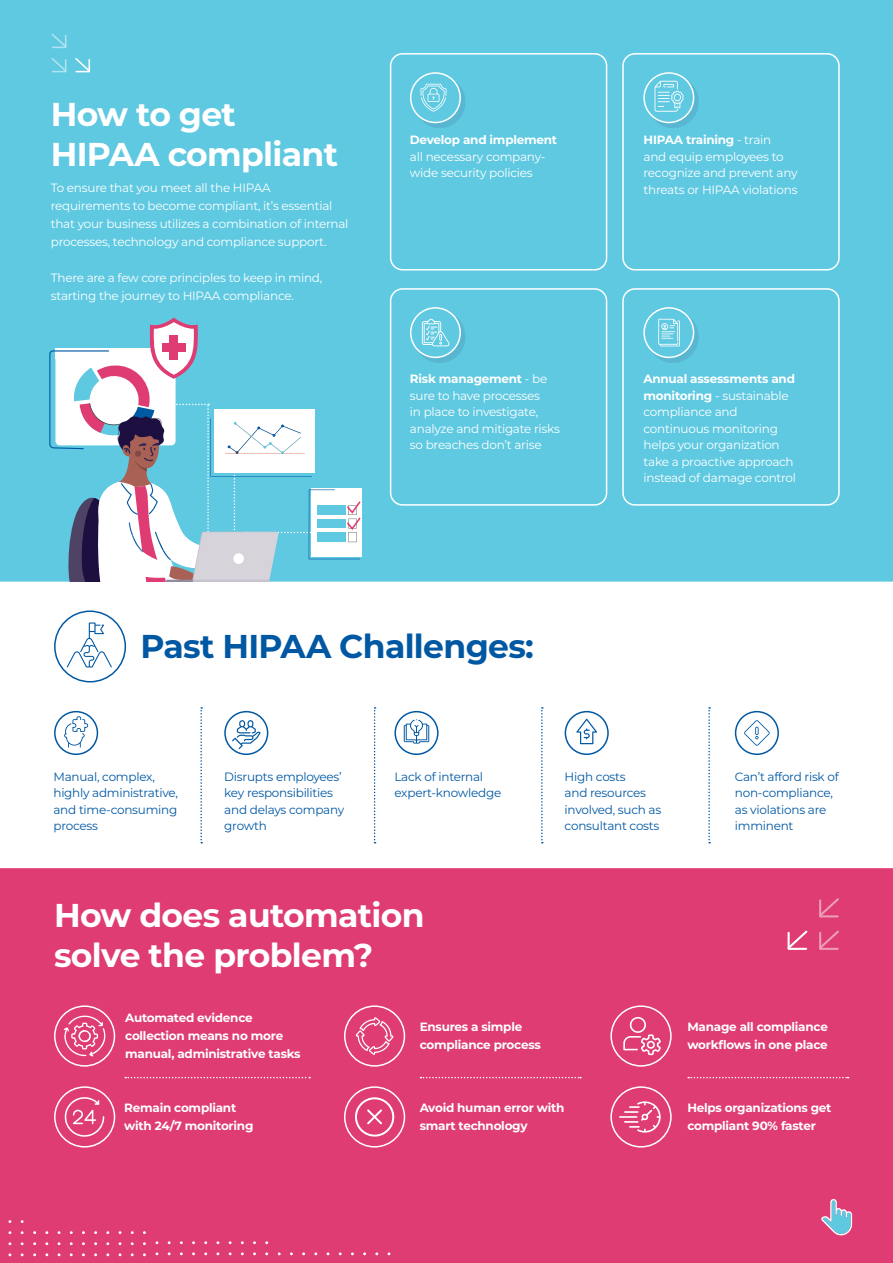
<style>
.page{position:relative;width:893px;height:1263px;background:#fff}
.page>*{position:absolute;margin:0;border:0;box-sizing:border-box;transform-origin:0 0}
.t1{font:700 33px/39.6px "Montserrat";letter-spacing:-.02em;color:#fff}
.t2{font:700 33px "Montserrat";letter-spacing:-.02em;color:#0058a3}
.t3{font:12px/16.5px "Montserrat";letter-spacing:-.02em;color:#fff}
.t4{font:700 12px/18px "Montserrat";letter-spacing:-.02em;color:#fff}
.t5{font:12px/16.5px "Montserrat";letter-spacing:-.02em;color:#0058a3}
.s1{font-weight:700}
</style>
<div class="page">
<div style="left:0;top:0;width:893px;height:582px;background:#5fc9e1"></div>
<div style="left:311px;top:488px;width:51px;height:69px;background:#fff"></div>
<svg style="left:49px;top:318px;width:311px;height:264px"></svg>
<div style="left:391px;top:289px;width:216px;height:216px;background:#5fc9e1;border-radius:12px"></div>
<div style="left:390px;top:288px;width:217px;height:218px;border:2px solid #fff;border-radius:12px"></div>
<div style="left:391px;top:54px;width:216px;height:216px;background:#5fc9e1;border-radius:12px"></div>
<div style="left:390px;top:53px;width:217px;height:217px;border:2px solid #fff;border-radius:12px"></div>
<div style="left:623px;top:289px;width:216px;height:216px;background:#5fc9e1;border-radius:12px"></div>
<div style="left:622px;top:288px;width:218px;height:218px;border:2px solid #fff;border-radius:12px"></div>
<div style="left:623px;top:54px;width:216px;height:216px;background:#5fc9e1;border-radius:12px"></div>
<div style="left:622px;top:53px;width:218px;height:217px;border:2px solid #fff;border-radius:12px"></div>
<div style="left:0;top:868px;width:893px;height:395px;background:#de3c73"></div>
<svg style="left:125px;top:1077px;width:185px;height:1px"></svg>
<svg style="left:200px;top:707px;width:2px;height:136px"></svg>
<svg style="left:374px;top:707px;width:2px;height:136px"></svg>
<svg style="left:541px;top:707px;width:2px;height:136px"></svg>
<svg style="left:708px;top:707px;width:2px;height:136px"></svg>
<svg style="left:420px;top:1077px;width:161px;height:1px"></svg>
<svg style="left:688px;top:1077px;width:161px;height:1px"></svg>
<div style="left:54px;top:1005px;width:61px;height:62px;border:2px solid #fff;border-radius:50%"></div>
<svg style="left:64px;top:1015px;width:43px;height:41px;background:#e4648f"></svg>
<div style="left:54px;top:1086px;width:61px;height:61px;border:2px solid #fff;border-radius:50%"></div>
<svg style="left:65px;top:1097px;width:39px;height:43px;background:#e35c8a"></svg>
<div style="left:344px;top:1086px;width:61px;height:61px;border:2px solid #fff;border-radius:50%"></div>
<svg style="left:355px;top:1097px;width:40px;height:40px;background:#e4618d"></svg>
<div style="left:610px;top:1005px;width:62px;height:62px;border:2px solid #fff;border-radius:50%"></div>
<svg style="left:623px;top:1017px;width:38px;height:38px"></svg>
<div style="left:610px;top:1086px;width:62px;height:61px;border:2px solid #fff;border-radius:50%"></div>
<svg style="left:619px;top:1100px;width:43px;height:33px"></svg>
<svg style="left:821px;top:1199px;width:31px;height:37px"></svg>
<div style="left:344px;top:1005px;width:61px;height:62px;border:2px solid #fff;border-radius:50%"></div>
<svg style="left:356px;top:1017px;width:38px;height:38px"></svg>
<svg style="left:50px;top:33px;width:18px;height:16px"></svg>
<svg style="left:74px;top:57px;width:17px;height:16px"></svg>
<svg style="left:50px;top:57px;width:18px;height:16px"></svg>
<div style="left:414px;top:311px;width:51px;height:51px;background:#1d0f40;opacity:.1"></div>
<div style="left:411px;top:308px;width:49px;height:49px;background:#5fc9e1;border-radius:50%"></div>
<div style="left:410px;top:307px;width:51px;height:51px;border:2px solid #fff;border-radius:50%"></div>
<div style="left:414px;top:76px;width:51px;height:52px;background:#1d0f40;opacity:.1"></div>
<div style="left:411px;top:73px;width:49px;height:49px;background:#5fc9e1;border-radius:50%"></div>
<div style="left:410px;top:72px;width:51px;height:51px;border:2px solid #fff;border-radius:50%"></div>
<div style="left:647px;top:311px;width:52px;height:51px;background:#1d0f40;opacity:.1"></div>
<div style="left:644px;top:308px;width:50px;height:49px;background:#5fc9e1;border-radius:50%"></div>
<div style="left:643px;top:307px;width:51px;height:51px;border:2px solid #fff;border-radius:50%"></div>
<div style="left:647px;top:76px;width:52px;height:52px;background:#1d0f40;opacity:.1"></div>
<svg style="left:644px;top:73px;width:50px;height:49px"></svg>
<div style="left:643px;top:72px;width:51px;height:51px;border:2px solid #fff;border-radius:50%"></div>
<div style="left:54px;top:711px;width:44px;height:44px;border:2px solid #0058a3;border-radius:50%"></div>
<svg style="left:225px;top:712px;width:43px;height:42px"></svg>
<div style="left:224px;top:711px;width:44px;height:44px;border:2px solid #0058a3;border-radius:50%"></div>
<svg style="left:395px;top:712px;width:43px;height:42px"></svg>
<div style="left:394px;top:711px;width:45px;height:44px;border:2px solid #0058a3;border-radius:50%"></div>
<div style="left:565px;top:711px;width:44px;height:44px;border:2px solid #0058a3;border-radius:50%"></div>
<div style="left:735px;top:711px;width:44px;height:44px;border:2px solid #0058a3;border-radius:50%"></div>
<svg style="left:817px;top:897px;width:24px;height:21px"></svg>
<svg style="left:786px;top:929px;width:23px;height:22px"></svg>
<svg style="left:817px;top:929px;width:24px;height:22px"></svg>
<div style="left:54px;top:610px;width:72px;height:72px;border:2px solid #0058a3;border-radius:50%"></div>
<svg style="left:67px;top:622px;width:45px;height:45px"></svg>
<svg style="left:658px;top:319px;width:22px;height:27px"></svg>
<svg style="left:422px;top:319px;width:28px;height:27px"></svg>
<svg style="left:655px;top:81px;width:29px;height:31px"></svg>
<svg style="left:421px;top:84px;width:25px;height:28px"></svg>
<svg style="left:744px;top:720px;width:26px;height:26px"></svg>
<svg style="left:404px;top:719px;width:25px;height:25px"></svg>
<svg style="left:232px;top:720px;width:29px;height:29px"></svg>
<svg style="left:64px;top:716px;width:24px;height:31px"></svg>
<svg style="left:576px;top:718px;width:21px;height:26px"></svg>
<h1 class="t1" style="left:51px;top:93px;width:289px">How to get<br>HIPAA compliant</h1>
<p class="t3" style="left:51px;top:179px;width:299px;line-height:18px">To ensure that you meet all the HIPAA requirements to become compliant, it’s essential that your business utilizes a combination of internal processes, technology and compliance support.</p>
<p class="t3" style="left:51px;top:269px;width:273px;line-height:18px">There are a few core principles to keep in mind, starting the journey to HIPAA compliance.</p>
<p class="t4" style="left:410px;top:130px;width:149px">Develop and implement</p>
<p class="t3" style="left:410px;top:148px;width:137px">all necessary company&shy;wide security policies</p>
<p class="t3" style="left:410px;top:370px;width:151px"><span class="s1">Risk management</span> - be sure to have processes<br>in place to investigate, analyze and mitigate risks so breaches don’t arise</p>
<h1 class="t2" style="left:141px;top:622px;width:395px">Past HIPAA Challenges:</h1>
<p class="t3" style="left:644px;top:131px;width:156px"><span class="s1">HIPAA training</span> - train<br>and equip employees to recognize and prevent any threats or HIPAA violations</p>
<p class="t3" style="left:644px;top:370px;width:154px"><span class="s1">Annual assessments and monitoring</span> - sustainable compliance and continuous monitoring helps your organization take a proactive approach instead of damage control</p>
<p class="t5" style="left:53px;top:768px;width:126px">Manual, complex, highly administrative, and time-consuming process</p>
<p class="t5" style="left:224px;top:768px;width:122px">Disrupts employees’ key responsibilities and delays company growth</p>
<p class="t5" style="left:394px;top:768px;width:108px">Lack of internal expert-knowledge</p>
<p class="t5" style="left:565px;top:768px;width:98px">High costs<br>and resources involved, such as consultant costs</p>
<p class="t5" style="left:735px;top:768px;width:105px">Can’t afford risk of non-compliance, as violations are imminent</p>
<h1 class="t1" style="left:54px;top:894px;width:372px">How does automation solve the problem?</h1>
<p class="t4" style="left:125px;top:1008px;width:177px">Automated evidence collection means no more manual, administrative tasks</p>
<p class="t4" style="left:420px;top:1017px;width:123px">Ensures a simple compliance process</p>
<p class="t4" style="left:687px;top:1017px;width:142px">Manage all compliance workflows in one place</p>
<p class="t4" style="left:124px;top:1098px;width:131px">Remain compliant with 24/7 monitoring</p>
<p class="t4" style="left:420px;top:1098px;width:146px">Avoid human error with smart technology</p>
<p class="t4" style="left:687px;top:1098px;width:146px">Helps organizations get compliant 90% faster</p>
</div>
